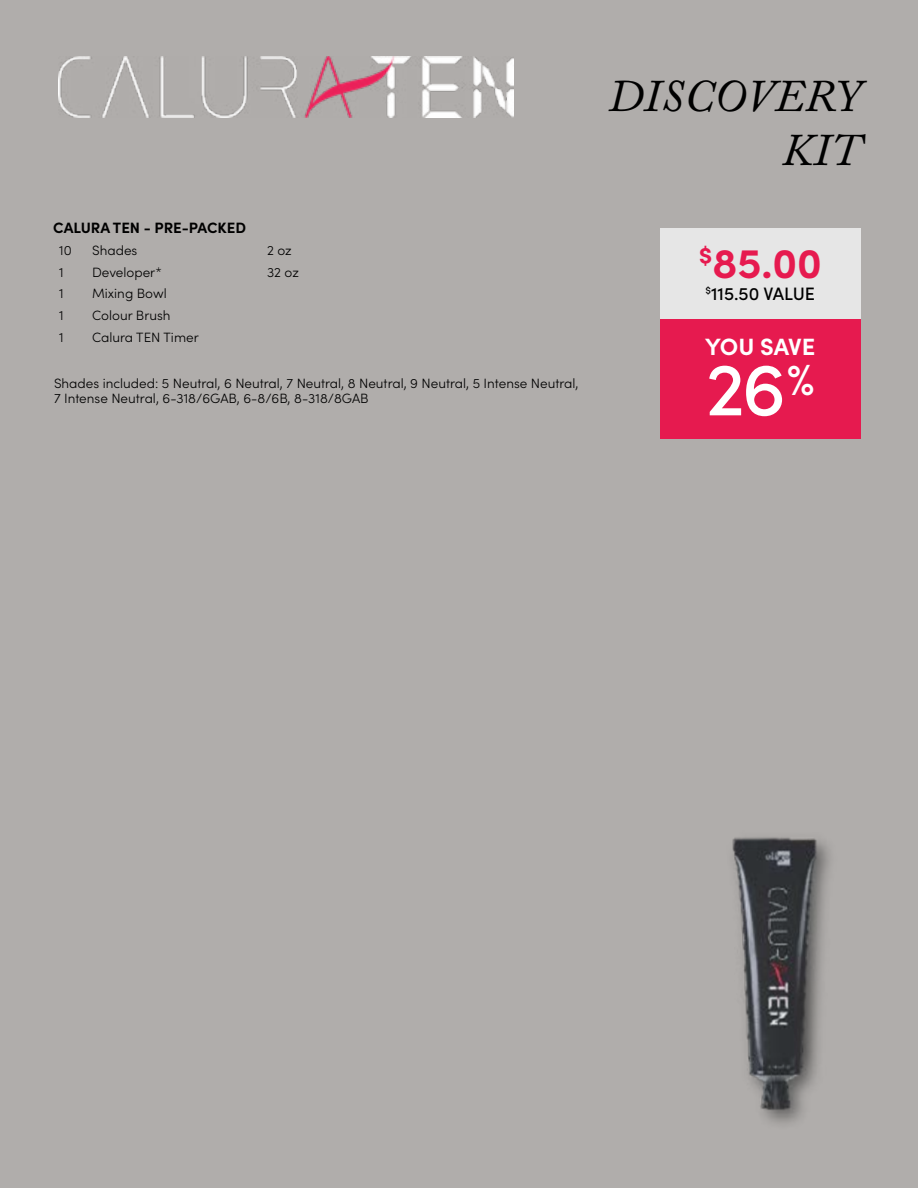
<style>
.page{position:relative;width:918px;height:1188px;background:#b0adab}
.page>*{position:absolute;margin:0;border:0;box-sizing:border-box;transform-origin:0 0}
.t1{font:500 75px "Sofia Pro";color:#fff}
.t2{font:italic 45px/54px "Adobe Caslon Pro";letter-spacing:.015em;color:#000;text-align:right}
.t3{font:700 42px "Sofia Pro";color:#e61a4f}
.t4{font:700 23.55px "Sofia Pro";letter-spacing:-.005em;color:#fff}
.t5{font:500 18px "Sofia Pro";color:#000}
.t6{font:700 15px "Sofia Pro";color:#000}
.t7{font:300 13.5px/15px "Sofia Pro";color:#000}
</style>
<div class="page">
<img style="left:58px;top:56px;width:456px;height:62px">
<img style="left:732px;top:837px;width:98px;height:286px">
<div style="left:660px;top:229px;width:201px;height:90px;background:#e6e6e6"></div>
<div style="left:660px;top:319px;width:201px;height:119px;background:#e61a4f"></div>
<p class="t6" style="left:53px;top:216px;width:194px">CALURA TEN - PRE-PACKED</p>
<p class="t7" style="left:59px;top:242px;width:14px">10</p>
<p class="t7" style="left:92px;top:242px;width:47px">Shades</p>
<p class="t7" style="left:267px;top:242px;width:26px">2 oz</p>
<p class="t7" style="left:59px;top:264px;width:6px">1</p>
<p class="t7" style="left:92px;top:264px;width:71px">Developer*</p>
<p class="t7" style="left:267px;top:264px;width:33px">32 oz</p>
<p class="t7" style="left:59px;top:286px;width:6px">1</p>
<p class="t7" style="left:92px;top:286px;width:76px">Mixing Bowl</p>
<p class="t7" style="left:59px;top:307px;width:6px">1</p>
<p class="t7" style="left:92px;top:307px;width:80px">Colour Brush</p>
<p class="t7" style="left:59px;top:329px;width:6px">1</p>
<p class="t7" style="left:92px;top:329px;width:108px">Calura TEN Timer</p>
<p class="t7" style="left:54px;top:375px;width:526px">Shades included: 5 Neutral, 6 Neutral, 7 Neutral, 8 Neutral, 9 Neutral, 5 Intense Neutral,<br>7 Intense Neutral, 6-318/6GAB, 6-8/6B, 8-318/8GAB</p>
<h2 class="t2" style="left:608px;top:68px;width:254px">DISCOVERY<br>KIT</h2>
<h3 class="t3" style="left:699px;top:231px;width:124px"><sup>$</sup>85.00</h3>
<h3 class="t5" style="left:705px;top:280px;width:111px"><sup>$</sup>115.50 VALUE</h3>
<h3 class="t4" style="left:705px;top:329px;width:112px">YOU SAVE</h3>
<h1 class="t1" style="left:706px;top:334px;width:110px">26<sup>%</sup></h1>
</div>
